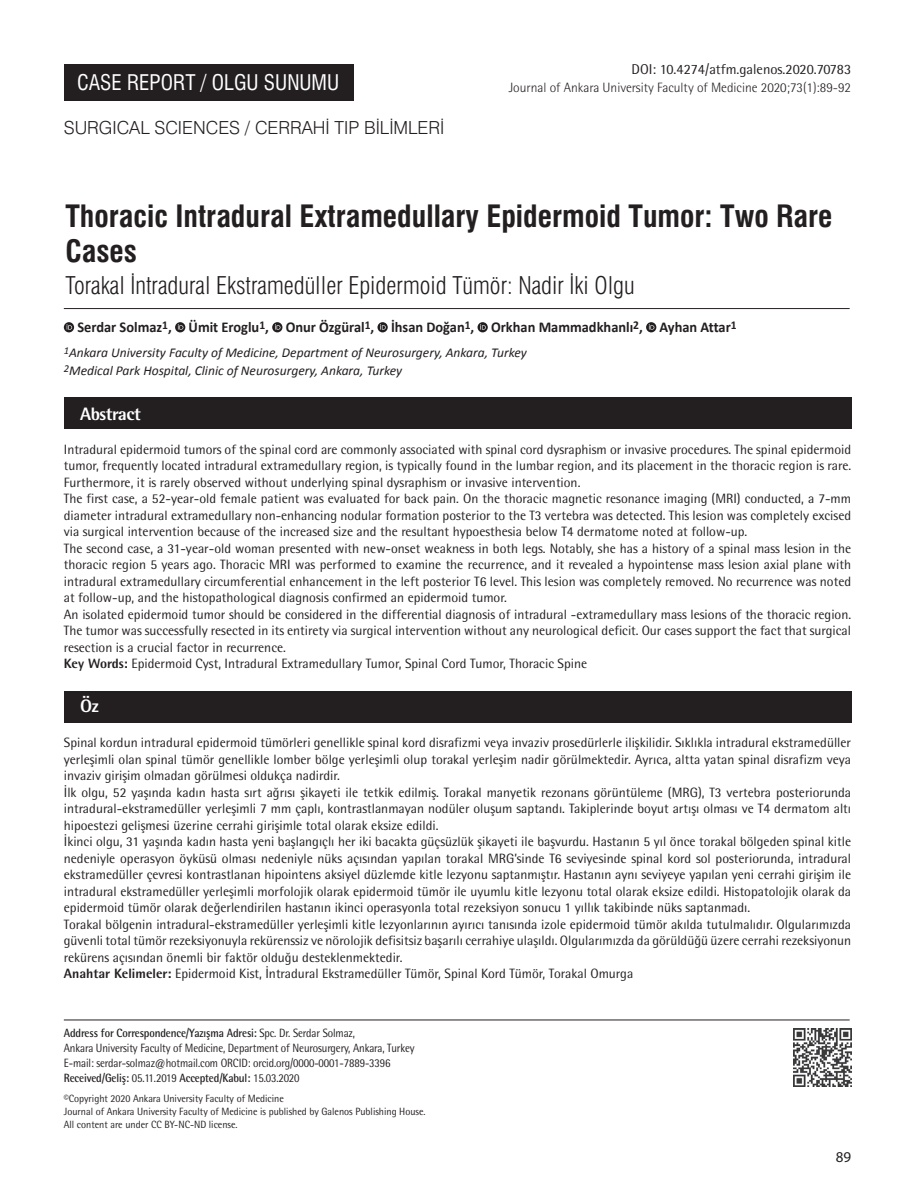
<style>
.page{position:relative;width:915px;height:1191px;background:#fff}
.page>*{position:absolute;margin:0;border:0;box-sizing:border-box;transform-origin:0 0}
.t1{font:30px/34.5px "Swiss Condensed Bold Tr";color:#231f20}
.t2{font:24px "Swiss Condensed Light Tr";color:#231f20}
.t3{font:21px "Swiss Condensed Tr";color:#fff}
.t4{font:18px "Swiss Light Tr";color:#231f20}
.t5{font:800 18px "Rotis Semi Sans Std";letter-spacing:-.025em;color:#fff}
.t6{font:700 15px "Calibri";color:#231f20;scale:.96 1}
.t7{font:15px "Myriad Pro";color:#231f20}
.t8{font:14.25px "Rotis Semi Sans Std";color:#231f20}
.t9{font:13.5px/16.5px "Rotis Semi Sans Std";color:#231f20}
.t10{font:italic 13.5px/18px "Calibri";color:#231f20}
.t11{font:300 13.5px "Rotis Semi Sans Std";color:#231f20}
.t12{font:12px/15px "Rotis Semi Sans Std";letter-spacing:-.01em;color:#231f20;scale:.9 1}
.t13{font:10.5px/12.6px "Rotis Semi Sans Std";color:#231f20;scale:.95 1}
.s1{font-weight:800}
.s2{font-weight:700}
</style>
<div class="page">
<hr style="left:64px;top:1019px;width:785px;height:1px;background:#231f20">
<div style="left:64px;top:64px;width:289px;height:37px;background:#231f20"></div>
<img style="left:793px;top:1028px;width:57px;height:58px">
<div style="left:64px;top:691px;width:786px;height:31px;background:#231f20"></div>
<div style="left:64px;top:398px;width:786px;height:31px;background:#231f20"></div>
<svg style="left:64px;top:322px;width:10px;height:10px"></svg>
<svg style="left:67px;top:324px;width:5px;height:6px"></svg>
<svg style="left:175px;top:322px;width:10px;height:10px"></svg>
<svg style="left:178px;top:324px;width:5px;height:6px"></svg>
<svg style="left:272px;top:322px;width:10px;height:10px"></svg>
<svg style="left:275px;top:324px;width:5px;height:6px"></svg>
<svg style="left:377px;top:322px;width:10px;height:10px"></svg>
<svg style="left:380px;top:324px;width:5px;height:6px"></svg>
<svg style="left:477px;top:322px;width:10px;height:10px"></svg>
<svg style="left:480px;top:324px;width:5px;height:6px"></svg>
<svg style="left:646px;top:322px;width:10px;height:10px"></svg>
<svg style="left:648px;top:324px;width:6px;height:6px"></svg>
<hr style="left:64px;top:308px;width:785px;height:1px;background:#231f20">
<p class="t8" style="left:631px;top:60px;width:221px">DOI: 10.4274/atfm.galenos.2020.70783</p>
<h3 class="t3" style="left:77px;top:70px;width:263px">CASE REPORT / OLGU SUNUMU</h3>
<p class="t11" style="left:508px;top:79px;width:344px">Journal of Ankara University Faculty of Medicine 2020;73(1):89-92</p>
<h3 class="t4" style="left:64px;top:116px;width:382px">SURGICAL SCIENCES / CERRAHİ TIP BİLİMLERİ</h3>
<h1 class="t1" style="left:65px;top:199px;width:768px">Thoracic Intradural Extramedullary Epidermoid Tumor: Two Rare<br>Cases</h1>
<h2 class="t2" style="left:65px;top:271px;width:570px">Torakal İntradural Ekstramedüller Epidermoid Tümör: Nadir İki Olgu</h2>
<p class="t6" style="left:77px;top:318px;width:688px">Serdar Solmaz<sup>1</sup>, Ümit Eroglu<sup>1</sup>, Onur Özgüral<sup>1</sup>, İhsan Doğan<sup>1</sup>, Orkhan Mammadkhanlı<sup>2</sup>, Ayhan Attar<sup>1</sup></p>
<p class="t10" style="left:64px;top:343px;width:464px"><sup>1</sup>Ankara University Faculty of Medicine, Department of Neurosurgery, Ankara, Turkey<br><sup>2</sup>Medical Park Hospital, Clinic of Neurosurgery, Ankara, Turkey</p>
<h3 class="t5" style="left:80px;top:402px;width:62px">Abstract</h3>
<p class="t9" style="left:64px;top:440px;width:788px">Intradural epidermoid tumors of the spinal cord are commonly associated with spinal cord dysraphism or invasive procedures. The spinal epidermoid tumor, frequently located intradural extramedullary region, is typically found in the lumbar region, and its placement in the thoracic region is rare.<br>Furthermore, it is rarely observed without underlying spinal dysraphism or invasive intervention.<br>The first case, a 52-year-old female patient was evaluated for back pain. On the thoracic magnetic resonance imaging (MRI) conducted, a 7-mm diameter intradural extramedullary non-enhancing nodular formation posterior to the T3 vertebra was detected. This lesion was completely excised via surgical intervention because of the increased size and the resultant hypoesthesia below T4 dermatome noted at follow-up.<br>The second case, a 31-year-old woman presented with new-onset weakness in both legs. Notably, she has a history of a spinal mass lesion in the thoracic region 5 years ago. Thoracic MRI was performed to examine the recurrence, and it revealed a hypointense mass lesion axial plane with intradural extramedullary circumferential enhancement in the left posterior T6 level. This lesion was completely removed. No recurrence was noted at follow-up, and the histopathological diagnosis confirmed an epidermoid tumor.<br>An isolated epidermoid tumor should be considered in the differential diagnosis of intradural -extramedullary mass lesions of the thoracic region.<br>The tumor was successfully resected in its entirety via surgical intervention without any neurological deficit. Our cases support the fact that surgical resection is a crucial factor in recurrence.<br><span class="s1">Key Words:</span> Epidermoid Cyst, Intradural Extramedullary Tumor, Spinal Cord Tumor, Thoracic Spine</p>
<h3 class="t5" style="left:80px;top:694px;width:20px">Öz</h3>
<p class="t9" style="left:64px;top:734px;width:788px">Spinal kordun intradural epidermoid tümörleri genellikle spinal kord disrafizmi veya invaziv prosedürlerle ilişkilidir. Sıklıkla intradural ekstramedüller yerleşimli olan spinal tümör genellikle lomber bölge yerleşimli olup torakal yerleşim nadir görülmektedir. Ayrıca, altta yatan spinal disrafizm veya invaziv girişim olmadan görülmesi oldukça nadirdir.<br>İlk olgu, 52 yaşında kadın hasta sırt ağrısı şikayeti ile tetkik edilmiş. Torakal manyetik rezonans görüntüleme (MRG), T3 vertebra posteriorunda intradural-ekstramedüller yerleşimli 7 mm çaplı, kontrastlanmayan nodüler oluşum saptandı. Takiplerinde boyut artışı olması ve T4 dermatom altı hipoestezi gelişmesi üzerine cerrahi girişimle total olarak eksize edildi.<br>İkinci olgu, 31 yaşında kadın hasta yeni başlangıçlı her iki bacakta güçsüzlük şikayeti ile başvurdu. Hastanın 5 yıl önce torakal bölgeden spinal kitle nedeniyle operasyon öyküsü olması nedeniyle nüks açısından yapılan torakal MRG’sinde T6 seviyesinde spinal kord sol posteriorunda, intradural ekstramedüller çevresi kontrastlanan hipointens aksiyel düzlemde kitle lezyonu saptanmıştır. Hastanın aynı seviyeye yapılan yeni cerrahi girişim ile intradural ekstramedüller yerleşimli morfolojik olarak epidermoid tümör ile uyumlu kitle lezyonu total olarak eksize edildi. Histopatolojik olarak da epidermoid tümör olarak değerlendirilen hastanın ikinci operasyonla total rezeksiyon sonucu 1 yıllık takibinde nüks saptanmadı.<br>Torakal bölgenin intradural-ekstramedüller yerleşimli kitle lezyonlarının ayırıcı tanısında izole epidermoid tümör akılda tutulmalıdır. Olgularımızda güvenli total tümör rezeksiyonuyla rekürenssiz ve nörolojik defisitsiz başarılı cerrahiye ulaşıldı. Olgularımızda da görüldüğü üzere cerrahi rezeksiyonun rekürens açısından önemli bir faktör olduğu desteklenmektedir.<br><span class="s1">Anahtar Kelimeler:</span> Epidermoid Kist, İntradural Ekstramedüller Tümör, Spinal Kord Tümör, Torakal Omurga</p>
<p class="t12" style="left:64px;top:1025px;width:391px"><span class="s2">Address for Correspondence/Yazışma Adresi:</span> Spc. Dr. Serdar Solmaz,<br>Ankara University Faculty of Medicine, Department of Neurosurgery, Ankara, Turkey E-mail: serdar-solmaz@hotmail.com ORCID: orcid.org/0000-0001-7889-3396<br><span class="s2">Received/Geliş:</span> 05.11.2019 <span class="s2">Accepted/Kabul:</span> 15.03.2020</p>
<p class="t13" style="left:64px;top:1092px;width:382px">©️Copyright 2020 Ankara University Faculty of Medicine<br>Journal of Ankara University Faculty of Medicine is published by Galenos Publishing House.<br>All content are under CC BY-NC-ND license.</p>
<p class="t7" style="left:835px;top:1147px;width:17px">89</p>
</div>
